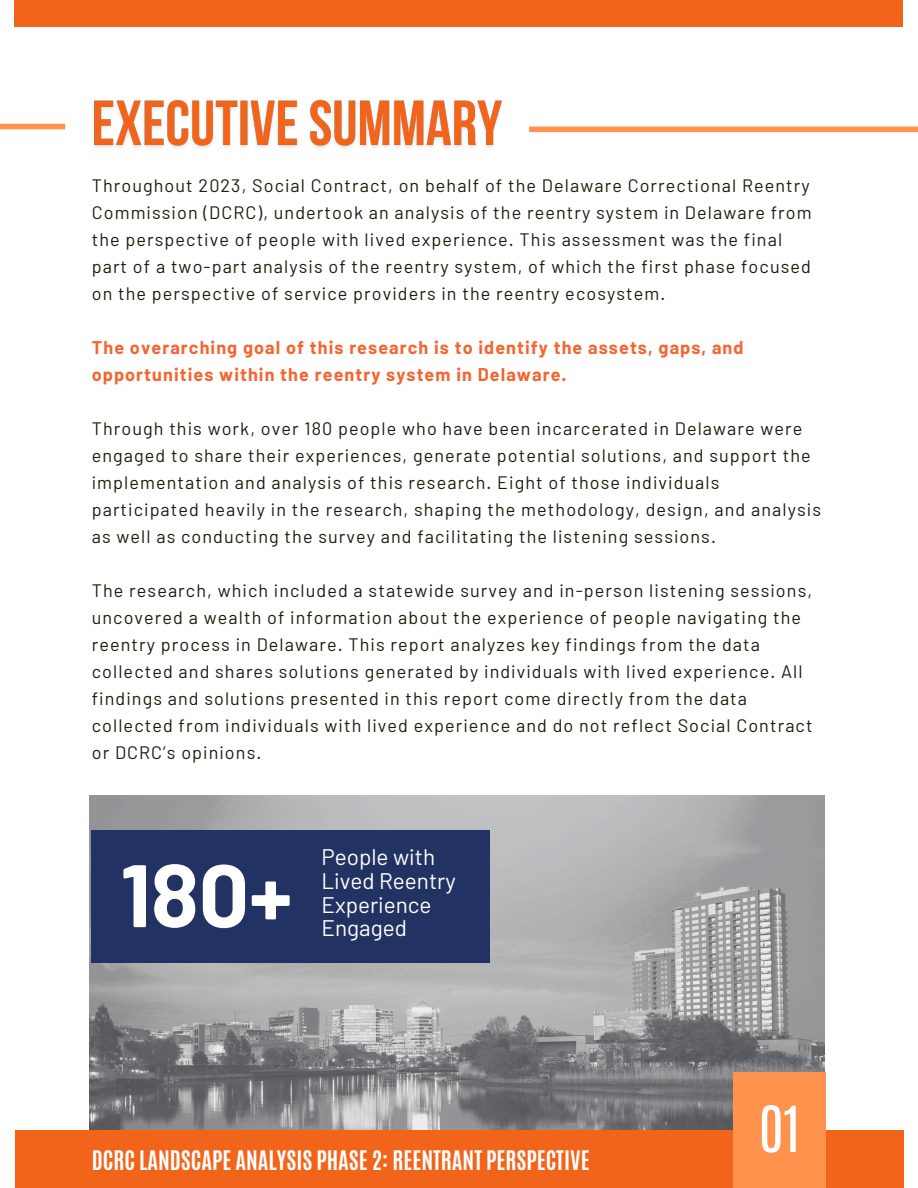
<style>
.page{position:relative;width:918px;height:1188px;background:#fff}
.page>*{position:absolute;margin:0;border:0;box-sizing:border-box;transform-origin:0 0}
.t1{font:700 88.5px "Barlow";color:#fff}
.t2{font:54px "Antonio";color:#fff}
.t3{font:700 22.5px "Antonio";color:#fff}
.t4{font:22.5px/23.7px "Barlow";color:#fff}
.t5{font:18px/27px "Barlow";letter-spacing:.06em;color:#1f1c0d}
.t6{font:700 18px/27px "Barlow";letter-spacing:.06em;color:#f46530}
</style>
<div class="page">
<div style="left:15px;top:0;width:888px;height:27px;background:#f26419"></div>
<img style="left:89px;top:795px;width:735px;height:335px">
<div style="left:15px;top:1130px;width:888px;height:58px;background:#f26419"></div>
<div style="left:733px;top:1072px;width:93px;height:116px;background:#ff934e"></div>
<img style="left:94px;top:100px;width:408px;height:48px">
<div style="left:529px;top:127px;width:389px;height:5px;background:#ff934e"></div>
<div style="left:0;top:124px;width:65px;height:5px;background:#ff934e"></div>
<div style="left:92px;top:830px;width:398px;height:133px;background:#223262"></div>
<h5 class="t5" style="left:92px;top:172px;width:721px">Throughout 2023, Social Contract, on behalf of the Delaware Correctional Reentry Commission (DCRC), undertook an analysis of the reentry system in Delaware from the perspective of people with lived experience. This assessment was the final part of a two-part analysis of the reentry system, of which the first phase focused on the perspective of service providers in the reentry ecosystem.</h5>
<p class="t6" style="left:92px;top:334px;width:653px">The overarching goal of this research is to identify the assets, gaps, and opportunities within the reentry system in Delaware.</p>
<p class="t5" style="left:92px;top:415px;width:731px">Through this work, over 180 people who have been incarcerated in Delaware were engaged to share their experiences, generate potential solutions, and support the implementation and analysis of this research. Eight of those individuals participated heavily in the research, shaping the methodology, design, and analysis as well as conducting the survey and facilitating the listening sessions.</p>
<p class="t5" style="left:92px;top:577px;width:722px">The research, which included a statewide survey and in-person listening sessions, uncovered a wealth of information about the experience of people navigating the reentry process in Delaware. This report analyzes key findings from the data collected and shares solutions generated by individuals with lived experience. All findings and solutions presented in this report come directly from the data collected from individuals with lived experience and do not reflect Social Contract or DCRC’s opinions.</p>
<h4 class="t1" style="left:121px;top:839px;width:173px">180+</h4>
<p class="t4" style="left:321px;top:844px;width:136px">People with<br>Lived Reentry<br>Experience<br>Engaged</p>
<h1 class="t3" style="left:92px;top:1145px;width:499px">DCRC LANDSCAPE ANALYSIS PHASE 2: REENTRANT PERSPECTIVE</h1>
<p class="t2" style="left:759px;top:1090px;width:43px">01</p>
</div>
